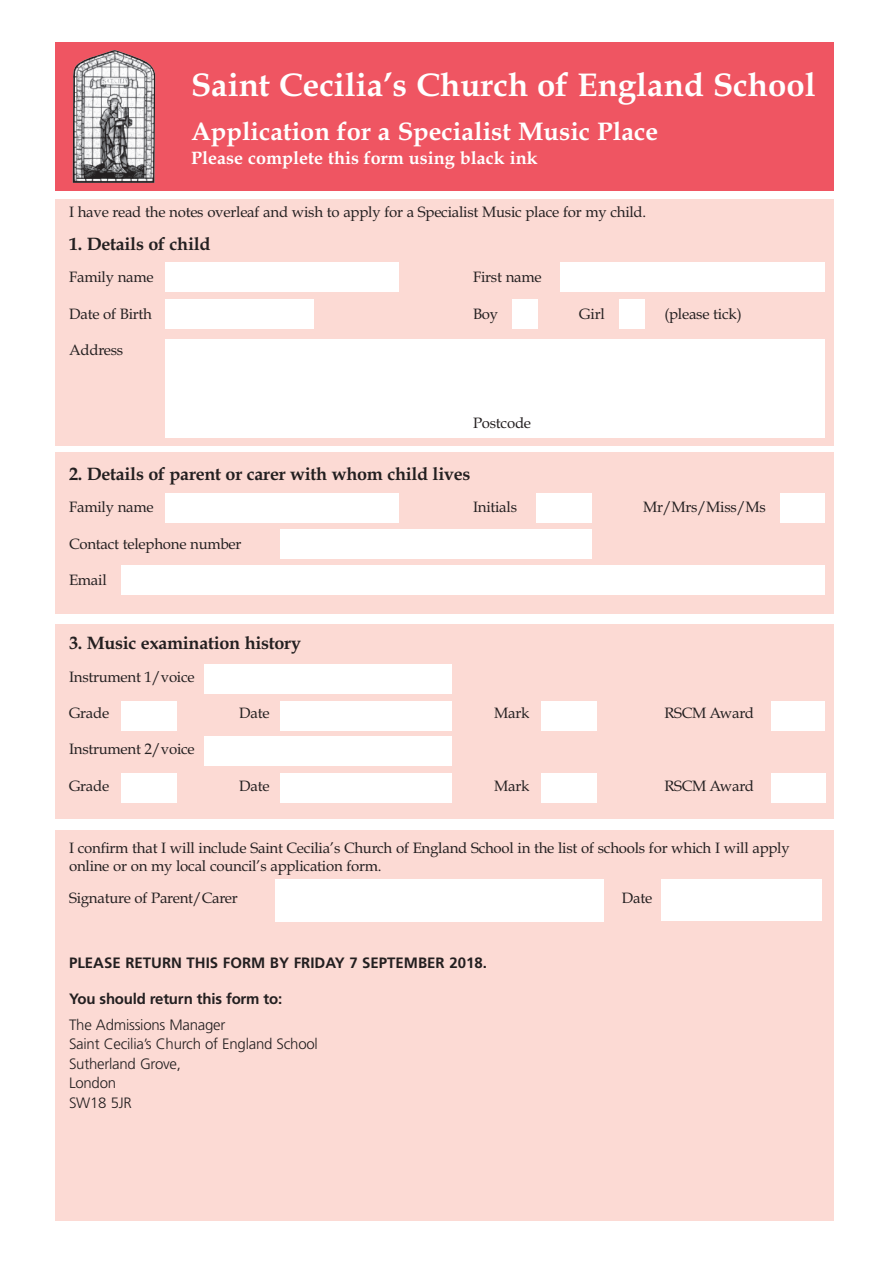
<style>
.page{position:relative;width:893px;height:1263px;background:#fff}
.page>*{position:absolute;margin:0;border:0;box-sizing:border-box;transform-origin:0 0}
.t1{font:700 33px "Book Antiqua";color:#fff}
.t2{font:700 25.5px "Book Antiqua";color:#fff}
.t3{font:700 18px "Book Antiqua";letter-spacing:-.015em;color:#231f20}
.t4{font:700 18px "Book Antiqua";color:#fff}
.t5{font:15px/18px "Book Antiqua";letter-spacing:-.015em;color:#231f20}
.t6{font:300 15px/19.5px "Frutiger LT";letter-spacing:-.015em;color:#231f20}
.t7{font:700 15px "Frutiger LT";color:#231f20}
</style>
<div class="page">
<div style="left:55px;top:199px;width:778px;height:247px;background:#fcdad4"></div>
<div style="left:55px;top:453px;width:778px;height:161px;background:#fcdad4"></div>
<div style="left:55px;top:624px;width:778px;height:195px;background:#fcdad4"></div>
<div style="left:55px;top:830px;width:778px;height:105px;background:#fcdad4"></div>
<div style="left:55px;top:909px;width:778px;height:311px;background:#fcdad4"></div>
<div style="left:55px;top:43px;width:778px;height:148px;background:#ef5562"></div>
<svg style="left:72px;top:50px;width:83px;height:133px;background:#aaa0a3"></svg>
<div style="left:275px;top:879px;width:329px;height:43px;background:#fff"></div>
<div style="left:661px;top:879px;width:160px;height:42px;background:#fff"></div>
<div style="left:165px;top:263px;width:234px;height:29px;background:#fff"></div>
<div style="left:561px;top:263px;width:264px;height:29px;background:#fff"></div>
<div style="left:165px;top:299px;width:149px;height:30px;background:#fff"></div>
<div style="left:537px;top:494px;width:55px;height:29px;background:#fff"></div>
<div style="left:281px;top:530px;width:311px;height:29px;background:#fff"></div>
<div style="left:121px;top:566px;width:704px;height:29px;background:#fff"></div>
<div style="left:780px;top:494px;width:45px;height:29px;background:#fff"></div>
<div style="left:165px;top:494px;width:234px;height:29px;background:#fff"></div>
<div style="left:165px;top:339px;width:660px;height:99px;background:#fff"></div>
<div style="left:541px;top:701px;width:55px;height:30px;background:#fff"></div>
<div style="left:121px;top:701px;width:56px;height:30px;background:#fff"></div>
<div style="left:771px;top:701px;width:53px;height:30px;background:#fff"></div>
<div style="left:281px;top:701px;width:171px;height:30px;background:#fff"></div>
<div style="left:205px;top:664px;width:247px;height:30px;background:#fff"></div>
<div style="left:541px;top:773px;width:55px;height:30px;background:#fff"></div>
<div style="left:121px;top:773px;width:56px;height:30px;background:#fff"></div>
<div style="left:771px;top:773px;width:54px;height:30px;background:#fff"></div>
<div style="left:281px;top:773px;width:171px;height:30px;background:#fff"></div>
<div style="left:205px;top:736px;width:247px;height:30px;background:#fff"></div>
<div style="left:620px;top:299px;width:25px;height:30px;background:#fff"></div>
<div style="left:512px;top:299px;width:26px;height:30px;background:#fff"></div>
<h1 class="t1" style="left:191px;top:66px;width:626px">Saint Cecilia’s Church of England School</h1>
<h2 class="t2" style="left:191px;top:116px;width:469px">Application for a Specialist Music Place</h2>
<p class="t4" style="left:191px;top:147px;width:348px">Please complete this form using black ink</p>
<p class="t5" style="left:69px;top:202px;width:579px">I have read the notes overleaf and wish to apply for a Specialist Music place for my child.</p>
<p class="t3" style="left:69px;top:233px;width:143px">1. Details of child</p>
<p class="t5" style="left:69px;top:268px;width:86px">Family name</p>
<p class="t5" style="left:473px;top:268px;width:70px">First name</p>
<p class="t5" style="left:69px;top:304px;width:84px">Date of Birth</p>
<p class="t5" style="left:473px;top:304px;width:27px">Boy</p>
<p class="t5" style="left:579px;top:304px;width:27px">Girl</p>
<p class="t5" style="left:664px;top:304px;width:79px">(please tick)</p>
<p class="t5" style="left:69px;top:341px;width:56px">Address</p>
<h1 class="t1" style="left:200px;top:66px;width:626px">Saint Cecilia’s Church of England School</h1>
<p class="t5" style="left:473px;top:413px;width:60px">Postcode</p>
<p class="t3" style="left:69px;top:463px;width:403px">2. Details of parent or carer with whom child lives</p>
<p class="t5" style="left:69px;top:498px;width:86px">Family name</p>
<p class="t5" style="left:473px;top:498px;width:46px">Initials</p>
<p class="t5" style="left:643px;top:498px;width:124px">Mr/Mrs/Miss/Ms</p>
<p class="t5" style="left:69px;top:534px;width:174px">Contact telephone number</p>
<p class="t5" style="left:69px;top:571px;width:39px">Email</p>
<p class="t3" style="left:69px;top:633px;width:234px">3. Music examination history</p>
<p class="t5" style="left:69px;top:667px;width:127px">Instrument 1/voice</p>
<p class="t5" style="left:69px;top:704px;width:42px">Grade</p>
<p class="t5" style="left:239px;top:704px;width:32px">Date</p>
<p class="t5" style="left:494px;top:704px;width:37px">Mark</p>
<p class="t5" style="left:664px;top:704px;width:91px">RSCM Award</p>
<p class="t5" style="left:69px;top:740px;width:127px">Instrument 2/voice</p>
<p class="t5" style="left:69px;top:776px;width:42px">Grade</p>
<p class="t5" style="left:239px;top:776px;width:32px">Date</p>
<p class="t5" style="left:494px;top:776px;width:37px">Mark</p>
<p class="t5" style="left:664px;top:776px;width:91px">RSCM Award</p>
<p class="t3" style="left:214px;top:633px;width:7px">i</p>
<p class="t5" style="left:177px;top:740px;width:6px">i</p>
<p class="t5" style="left:69px;top:839px;width:722px">I confirm that I will include Saint Cecilia’s Church of England School in the list of schools for which I will apply online or on my local council’s application form.</p>
<p class="t5" style="left:69px;top:888px;width:170px">Signature of Parent/Carer</p>
<p class="t5" style="left:622px;top:888px;width:32px">Date</p>
<p class="t7" style="left:69px;top:957px;width:419px">PLEASE RETURN THIS FORM BY FRIDAY 7 SEPTEMBER 2018.</p>
<p class="t7" style="left:69px;top:993px;width:215px">You should return this form to:</p>
<p class="t6" style="left:69px;top:1016px;width:250px">The Admissions Manager<br>Saint Cecilia’s Church of England School<br>Sutherland Grove,<br>London<br>SW18 5JR</p>
<p class="t7" style="left:349px;top:957px;width:10px">8</p>
<p class="t7" style="left:474px;top:957px;width:10px">7</p>
</div>
